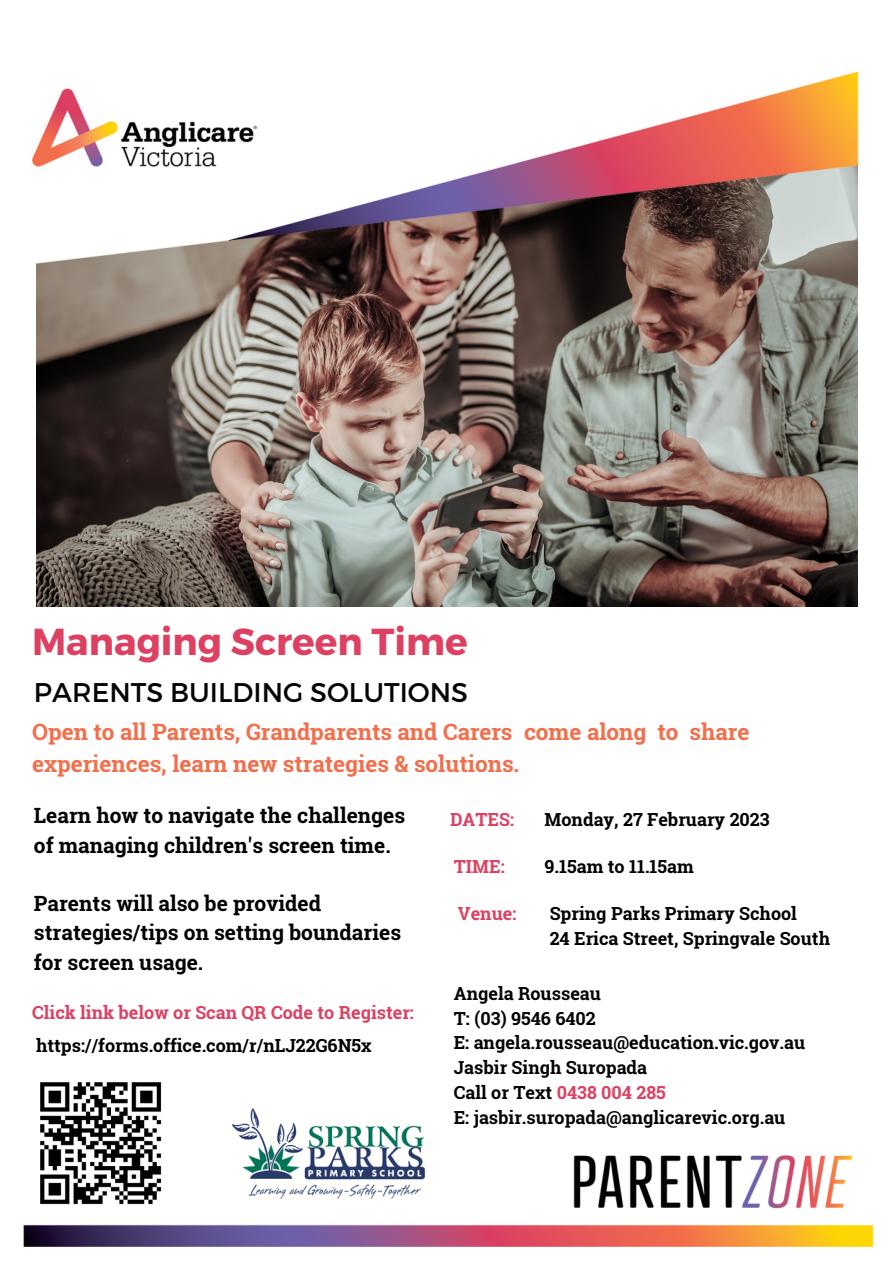
<style>
.page{position:relative;width:894px;height:1264px;background:#fff}
.page>*{position:absolute;margin:0;border:0;box-sizing:border-box;transform-origin:0 0}
.t1{font:700 37.5px "Montserrat";color:#dd4061}
.t2{font:27px "Montserrat";color:#040404}
.t3{font:700 22.5px/31.5px "Roboto Slab";color:#f36e4a}
.t4{font:700 21px/29.2px "Roboto Slab";color:#000}
.t5{font:700 18px/24.8px "Roboto Slab";color:#040404}
.t6{font:700 18px/24.8px "Roboto Slab";color:#000}
.t7{font:700 18px "Roboto Slab";color:#dd4061}
.s1{color:#dd4061}
</style>
<div class="page">
<img style="left:23px;top:1155px;width:851px;height:92px">
<img style="left:36px;top:301px;width:821px;height:305px">
<img style="left:32px;top:71px;width:827px;height:230px">
<img style="left:36px;top:1082px;width:129px;height:125px">
<img style="left:227px;top:1107px;width:206px;height:100px">
<h1 class="t1" style="left:32px;top:617px;width:437px">Managing Screen Time</h1>
<h2 class="t2" style="left:34px;top:674px;width:435px">PARENTS BUILDING SOLUTIONS</h2>
<p class="t3" style="left:32px;top:716px;width:718px">Open to all Parents, Grandparents and Carers come along to share experiences, learn new strategies &amp; solutions.</p>
<p class="t4" style="left:34px;top:800px;width:372px">Learn how to navigate the challenges of managing children's screen time.</p>
<p class="t4" style="left:34px;top:888px;width:368px">Parents will also be provided strategies/tips on setting boundaries for screen usage.</p>
<p class="t7" style="left:32px;top:999px;width:383px">Click link below or Scan QR Code to Register:</p>
<p class="t6" style="left:36px;top:1032px;width:337px">https://forms.office.com/r/nLJ22G6N5x</p>
<p class="t7" style="left:450px;top:806px;width:65px">DATES:</p>
<p class="t7" style="left:453px;top:854px;width:52px">TIME:</p>
<p class="t6" style="left:544px;top:806px;width:226px">Monday, 27 February 2023</p>
<p class="t6" style="left:544px;top:853px;width:151px">9.15am to 11.15am</p>
<p class="t7" style="left:457px;top:901px;width:60px">Venue:</p>
<p class="t6" style="left:549px;top:900px;width:282px">Spring Parks Primary School<br>24 Erica Street, Springvale South</p>
<p class="t5" style="left:453px;top:980px;width:353px">Angela Rousseau<br>T: (03) 9546 6402<br>E: angela.rousseau@education.vic.gov.au<br>Jasbir Singh Suropada<br>Call or Text <span class="s1">0438 004 285<br></span>E: jasbir.suropada@anglicarevic.org.au</p>
</div>
